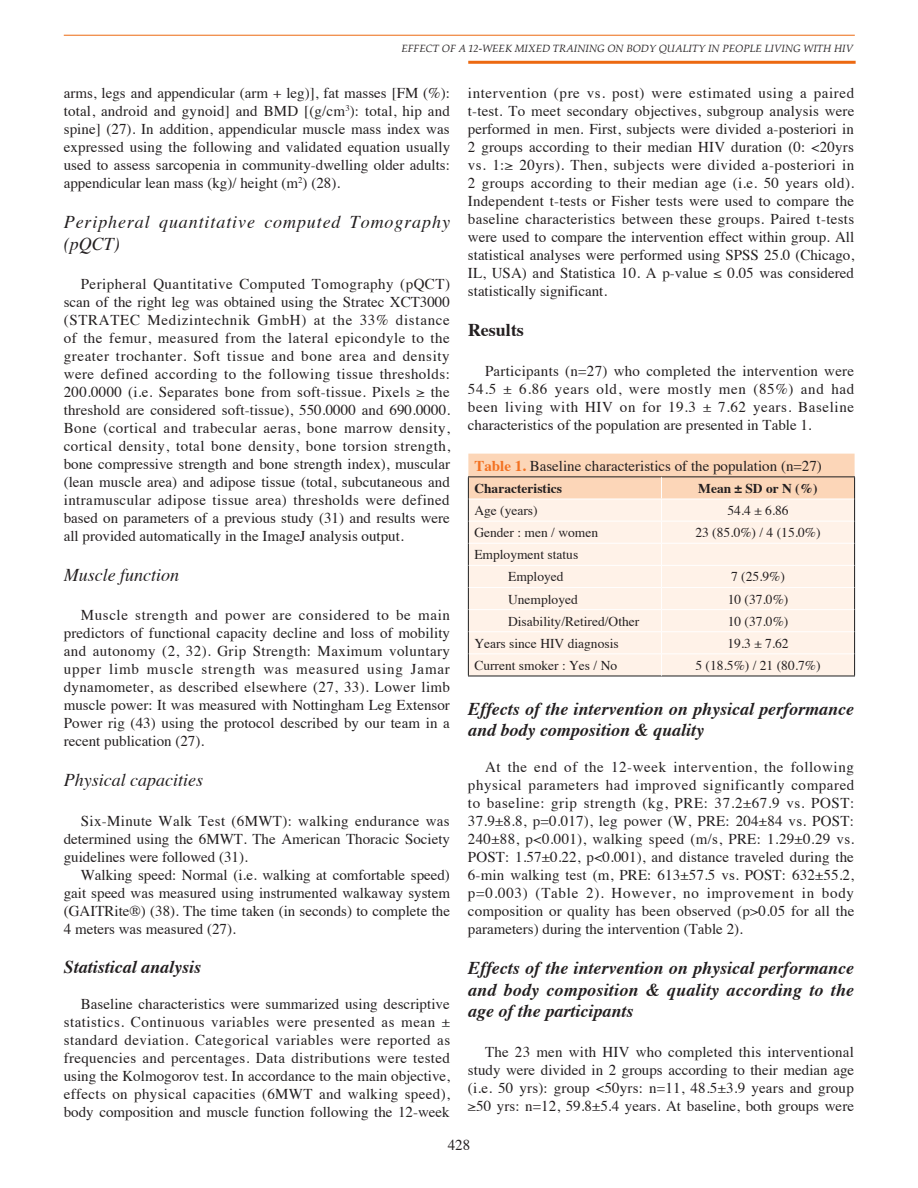
<style>
.page{position:relative;width:918px;height:1188px;background:#fff}
.page>*{position:absolute;margin:0;border:0;box-sizing:border-box;transform-origin:0 0}
.TITRE_2{font:italic 700 18px/21.6px "Times";color:#231f20}
.TITRE_2-2{font:italic 18px/21.6px "Times";letter-spacing:.05em;color:#231f20}
.TITRE_2-3{font:italic 18px "Times";color:#231f20}
.TITRE_1{font:700 18px "Times";color:#231f20}
.t1{font:15px/18px "Times Roman 2";color:#231f20;text-align:justify}
.t2{font:13.5px "Times Roman 2";color:#231f20}
.t3{font:700 13.5px "Times";color:#231f20}
.t4{font:italic 10.5px "Palatino";color:#231f20}
.s1{font-family:"Times"}
.s2{font-family:"Times";font-weight:700;color:#f37121}
</style>
<div class="page">
<hr style="left:64px;top:35px;width:791px;height:1px;background:#ec6911">
<hr style="left:468px;top:61px;width:388px;height:3px;background:#ec6911">
<hr style="left:468px;top:676px;width:193px;height:1px;background:#1d1e1f">
<hr style="left:661px;top:676px;width:194px;height:1px;background:#1d1e1f">
<svg style="left:468px;top:454px;width:387px;height:222px;background:#fbeadc"></svg>
<p class="t4" style="left:401px;top:40px;width:453px">EFFECT OF A 12-WEEK MIXED TRAINING ON BODY QUALITY IN PEOPLE LIVING WITH HIV</p>
<p class="t1" style="left:64px;top:83px;width:388px">arms, legs and appendicular (arm + leg)], fat masses [FM (%): total, android and gynoid] and BMD [(g/cm<sup>3</sup>): total, hip and spine] (27). In addition, appendicular muscle mass index was expressed using the following and validated equation usually used to assess sarcopenia in community-dwelling older adults: appendicular lean mass (kg)/ height (m<sup>2</sup>) (28).</p>
<p class="TITRE_2-2" style="left:64px;top:210px;width:388px">Peripheral quantitative computed Tomography (pQCT)</p>
<p class="t1" style="left:64px;top:274px;width:388px;text-indent:17px">Peripheral Quantitative Computed Tomography (pQCT) scan of the right leg was obtained using the Stratec XCT3000 (STRATEC Medizintechnik GmbH) at the 33% distance of the femur, measured from the lateral epicondyle to the greater trochanter. Soft tissue and bone area and density were defined according to the following tissue thresholds:<br><span class="s1">200.0000 (i.e. Separates bone from soft-tissue. Pixels ≥ the </span>threshold are considered soft-tissue), 550.0000 and 690.0000.<br>Bone (cortical and trabecular aeras, bone marrow density, cortical density, total bone density, bone torsion strength, bone compressive strength and bone strength index), muscular (lean muscle area) and adipose tissue (total, subcutaneous and intramuscular adipose tissue area) thresholds were defined based on parameters of a previous study (31) and results were all provided automatically in the ImageJ analysis output.</p>
<p class="TITRE_2-3" style="left:64px;top:559px;width:117px">Muscle function</p>
<p class="t1" style="left:64px;top:605px;width:388px;text-indent:17px">Muscle strength and power are considered to be main predictors of functional capacity decline and loss of mobility and autonomy (2, 32). Grip Strength: Maximum voluntary upper limb muscle strength was measured using Jamar dynamometer, as described elsewhere (27, 33). Lower limb muscle power: It was measured with Nottingham Leg Extensor Power rig (43) using the protocol described by our team in a recent publication (27).</p>
<p class="TITRE_2-3" style="left:64px;top:764px;width:141px">Physical capacities</p>
<p class="t1" style="left:64px;top:810px;width:388px;text-indent:17px">Six-Minute Walk Test (6MWT): walking endurance was determined using the 6MWT. The American Thoracic Society guidelines were followed (31).</p>
<p class="t1" style="left:64px;top:864px;width:388px;text-indent:17px">Walking speed: Normal (i.e. walking at comfortable speed) gait speed was measured using instrumented walkaway system (GAITRite®) (38). The time taken (in seconds) to complete the 4 meters was measured (27).</p>
<p class="TITRE_2" style="left:64px;top:955px;width:139px">Statistical analysis</p>
<p class="t1" style="left:64px;top:994px;width:388px;text-indent:17px">Baseline characteristics were summarized using descriptive statistics. Continuous variables were presented as mean ± standard deviation. Categorical variables were reported as frequencies and percentages. Data distributions were tested using the Kolmogorov test. In accordance to the main objective, effects on physical capacities (6MWT and walking speed), body composition and muscle function following the 12-week</p>
<p class="t1" style="left:468px;top:83px;width:388px">intervention (pre vs. post) were estimated using a paired t-test. To meet secondary objectives, subgroup analysis were performed in men. First, subjects were divided a-posteriori in 2 groups according to their median HIV duration (0: &lt;20yrs <span class="s1">vs. 1:≥ 20yrs). Then, subjects were divided a-posteriori in </span>2 groups according to their median age (i.e. 50 years old).<br>Independent t-tests or Fisher tests were used to compare the baseline characteristics between these groups. Paired t-tests were used to compare the intervention effect within group. All statistical analyses were performed using SPSS 25.0 (Chicago, <span class="s1">IL, USA) and Statistica 10. A p-value ≤ 0.05 was considered </span>statistically significant.</p>
<p class="TITRE_1" style="left:468px;top:313px;width:57px">Results</p>
<p class="t1" style="left:468px;top:360px;width:388px;text-indent:17px">Participants (n=27) who completed the intervention were 54.5 ± 6.86 years old, were mostly men (85%) and had been living with HIV on for 19.3 ± 7.62 years. Baseline characteristics of the population are presented in Table 1.</p>
<p class="t1" style="left:474px;top:456px;width:349px"><span class="s2">Table 1.</span> Baseline characteristics of the population (n=27)</p>
<p class="t3" style="left:474px;top:476px;width:89px">Characteristics</p>
<p class="t3" style="left:698px;top:476px;width:121px">Mean ± SD or N (%)</p>
<p class="t2" style="left:474px;top:498px;width:65px">Age (years)</p>
<p class="t2" style="left:727px;top:498px;width:63px">54.4 ± 6.86</p>
<p class="t2" style="left:474px;top:520px;width:125px">Gender : men / women</p>
<p class="t2" style="left:695px;top:520px;width:127px">23 (85.0%) / 4 (15.0%)</p>
<p class="t2" style="left:474px;top:542px;width:105px">Employment status</p>
<p class="t2" style="left:508px;top:564px;width:57px">Employed</p>
<p class="t2" style="left:731px;top:564px;width:55px">7 (25.9%)</p>
<p class="t2" style="left:508px;top:586px;width:71px">Unemployed</p>
<p class="t2" style="left:728px;top:586px;width:62px">10 (37.0%)</p>
<p class="t2" style="left:508px;top:609px;width:133px">Disability/Retired/Other</p>
<p class="t2" style="left:728px;top:609px;width:62px">10 (37.0%)</p>
<p class="t2" style="left:474px;top:631px;width:146px">Years since HIV diagnosis</p>
<p class="t2" style="left:727px;top:631px;width:63px">19.3 ± 7.62</p>
<p class="t2" style="left:474px;top:653px;width:144px">Current smoker : Yes / No</p>
<p class="t2" style="left:695px;top:653px;width:127px">5 (18.5%) / 21 (80.7%)</p>
<p class="TITRE_2" style="left:468px;top:696px;width:388px">Effects of the intervention on physical performance and body composition &amp; quality</p>
<p class="t1" style="left:468px;top:757px;width:388px;text-indent:17px">At the end of the 12-week intervention, the following physical parameters had improved significantly compared to baseline: grip strength (kg, PRE: 37.2±67.9 vs. POST:<br>37.9±8.8, p=0.017), leg power (W, PRE: 204±84 vs. POST:<br>240±88, p&lt;0.001), walking speed (m/s, PRE: 1.29±0.29 vs.<br>POST: 1.57±0.22, p&lt;0.001), and distance traveled during the 6-min walking test (m, PRE: 613±57.5 vs. POST: 632±55.2, p=0.003) (Table 2). However, no improvement in body composition or quality has been observed (p&gt;0.05 for all the parameters) during the intervention (Table 2).</p>
<p class="TITRE_2" style="left:468px;top:956px;width:388px;text-align:justify">Effects of the intervention on physical performance and body composition &amp; quality according to the age of the participants</p>
<p class="t1" style="left:468px;top:1042px;width:388px;text-indent:17px">The 23 men with HIV who completed this interventional study were divided in 2 groups according to their median age (i.e. 50 yrs): group &lt;50yrs: n=11, 48.5±3.9 years and group <span class="s1">≥50 yrs: n=12, 59.8±5.4 years. At baseline, both groups were</span></p>
<p class="t1" style="left:448px;top:1135px;width:24px">428</p>
</div>
